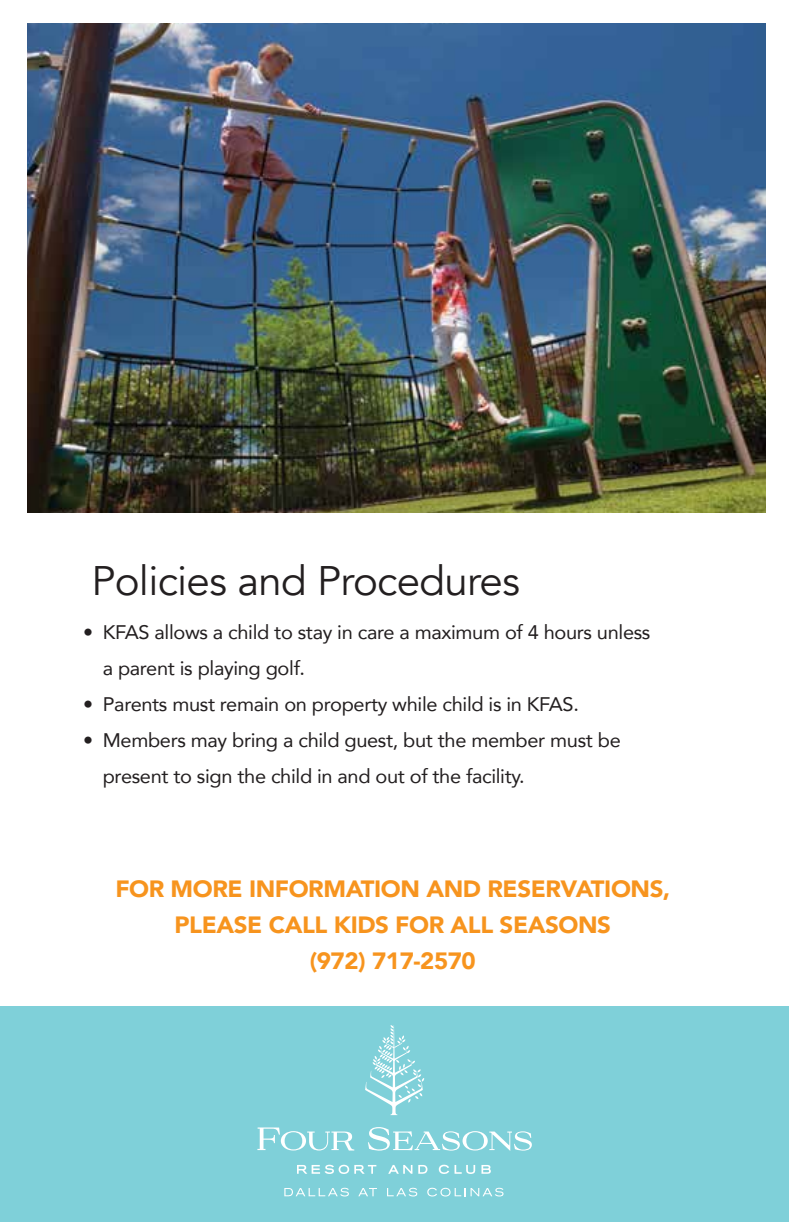
<style>
.page{position:relative;width:789px;height:1222px;background:#fff}
.page>*{position:absolute;margin:0;border:0;box-sizing:border-box;transform-origin:0 0}
.t1{font:41.2px "Avenir";letter-spacing:-.015em;color:#231f20}
.t2{font:900 23.6px/36px "Avenir";letter-spacing:-.015em;color:#f7941e;text-align:center}
.t3{font:19.6px/36px "Avenir";letter-spacing:-.015em;color:#231f20}
</style>
<div class="page">
<div style="left:0;top:1006px;width:789px;height:215px;background:#7fd0d9"></div>
<img style="left:28px;top:23px;width:737px;height:489px">
<svg style="left:284px;top:1187px;width:65px;height:9px"></svg>
<svg style="left:359px;top:1188px;width:18px;height:7px"></svg>
<svg style="left:387px;top:1187px;width:30px;height:9px"></svg>
<svg style="left:427px;top:1187px;width:76px;height:9px"></svg>
<svg style="left:297px;top:1164px;width:79px;height:9px"></svg>
<svg style="left:388px;top:1165px;width:24px;height:8px"></svg>
<svg style="left:418px;top:1165px;width:9px;height:8px"></svg>
<svg style="left:439px;top:1164px;width:36px;height:9px"></svg>
<svg style="left:481px;top:1165px;width:10px;height:8px"></svg>
<svg style="left:257px;top:1127px;width:97px;height:23px"></svg>
<svg style="left:368px;top:1127px;width:164px;height:23px"></svg>
<svg style="left:365px;top:1025px;width:59px;height:89px"></svg>
<h1 class="t1" style="left:91px;top:556px;width:430px">Policies and Procedures</h1>
<p class="t3" style="left:103px;top:613px;width:549px;text-indent:-19px">• KFAS allows a child to stay in care a maximum of 4 hours unless a parent is playing golf.</p>
<p class="t3" style="left:83px;top:685px;width:497px">• Parents must remain on property while child is in KFAS.</p>
<p class="t3" style="left:103px;top:721px;width:519px;text-indent:-19px">• Members may bring a child guest, but the member must be present to sign the child in and out of the facility.</p>
<p class="t2" style="left:115px;top:869px;width:556px">FOR MORE INFORMATION AND RESERVATIONS,<br>PLEASE CALL KIDS FOR ALL SEASONS<br>(972) 717-2570</p>
</div>
